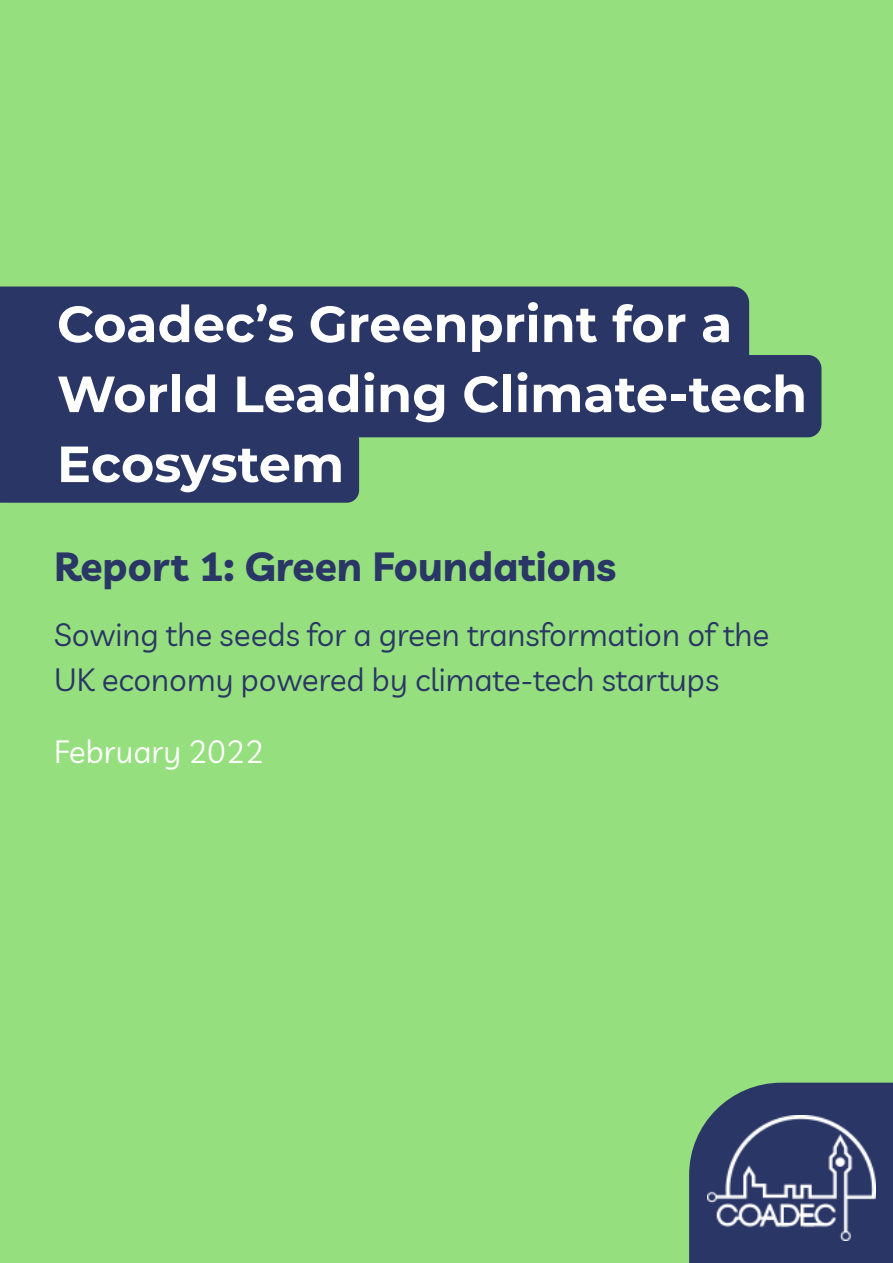
<style>
.page{position:relative;width:893px;height:1263px;background:#fff}
.page>*{position:absolute;margin:0;border:0;box-sizing:border-box;transform-origin:0 0}
.t1{font:700 50.7px/70.1px "Montserrat";color:#fff}
.t2{font:700 40.65px "Livvic";color:#2a3665}
.t3{font:31.5px/45.9px "Livvic";color:#2a3665}
.t4{font:31.5px "Livvic";color:#fff}
</style>
<div class="page">
<svg style="left:563px;top:0;width:330px;height:1px"></svg>
<div style="left:1px;top:1px;width:892px;height:1262px;background:#95df7e"></div>
<div style="left:0;top:355px;width:821px;height:82px;background:#2a3665"></div>
<div style="left:0;top:428px;width:359px;height:75px;background:#2a3665"></div>
<div style="left:0;top:286px;width:749px;height:100px;background:#2a3665"></div>
<svg style="left:689px;top:1083px;width:204px;height:180px;background:#374b68"></svg>
<img style="left:707px;top:1115px;width:168px;height:125px">
<h1 class="t1" style="left:57px;top:289px;width:752px">Coadec’s Greenprint for a<br>World Leading Climate-tech<br>Ecosystem</h1>
<p class="t2" style="left:54px;top:540px;width:564px">Report 1: Green Foundations</p>
<p class="t3" style="left:54px;top:611px;width:717px">Sowing the seeds for a green transformation of the<br>UK economy powered by climate-tech startups</p>
<p class="t4" style="left:54px;top:732px;width:211px">February 2022</p>
</div>
